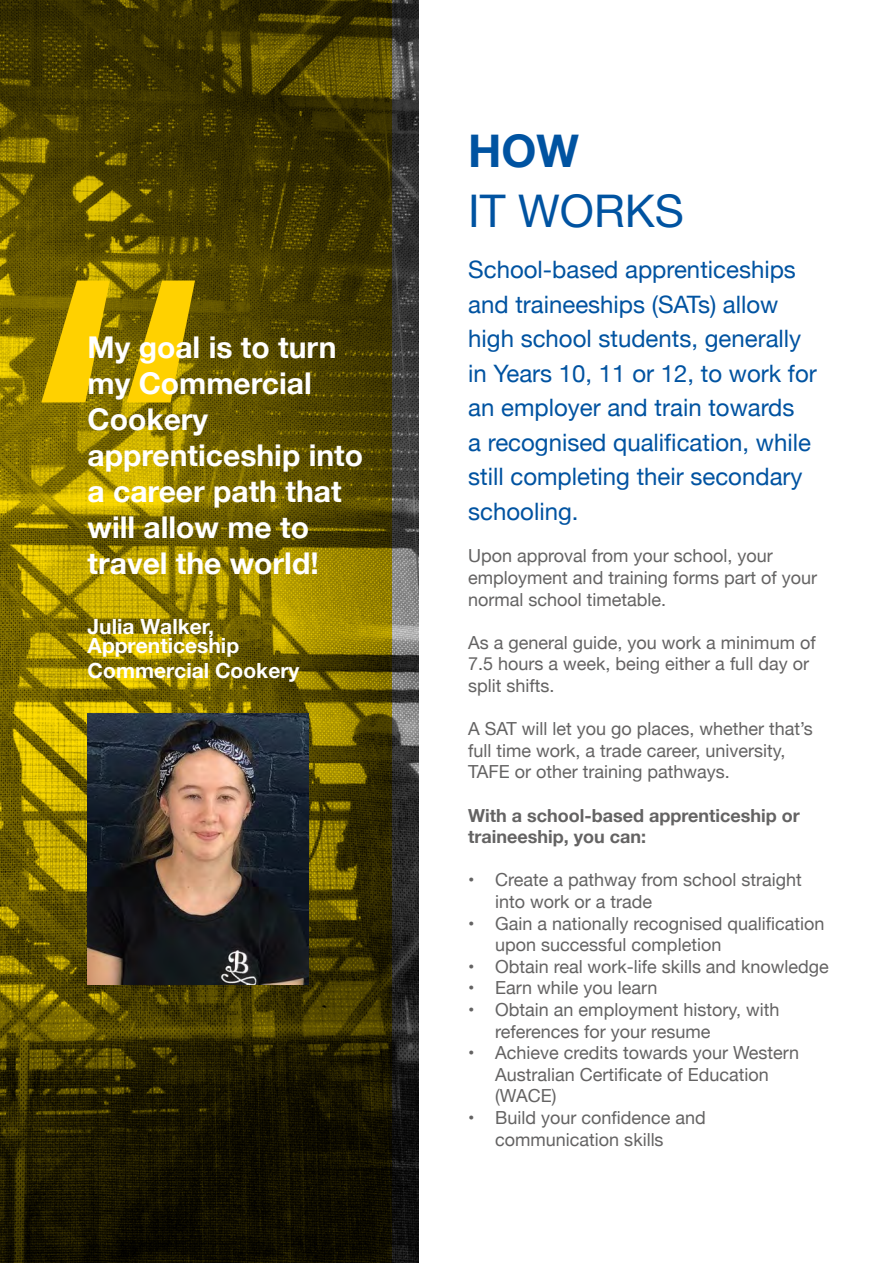
<style>
.page{position:relative;width:893px;height:1263px;background:#fff}
.page>*{position:absolute;margin:0;border:0;box-sizing:border-box;transform-origin:0 0}
.t1{font:45px "Helvetica Neue";color:#0053a1}
.t2{font:700 45px "Helvetica Neue";color:#0053a1}
.t3{font:700 30px/36px "Helvetica Neue";color:#fff}
.t4{font:24px/34.5px "Helvetica Neue";color:#0053a1}
.t5{font:700 21px/24.6px "Helvetica Neue LT Std";color:#fff}
.t6{font:700 21px "Helvetica Neue";color:#fff}
.t7{font:18px/21.6px "Helvetica Neue";color:#646363}
.t8{font:700 18px/21.6px "Helvetica Neue";color:#646363}
</style>
<div class="page">
<img style="left:391px;top:0;width:28px;height:1263px">
<svg style="left:0;top:0;width:391px;height:1263px;background:#584c00"></svg>
<svg style="left:41px;top:280px;width:154px;height:122px;background:#b99a00"></svg>
<img style="left:88px;top:714px;width:221px;height:270px">
<h2 class="t3" style="left:88px;top:330px;width:277px">My goal is to turn my Commercial<br>Cookery apprenticeship into a career path that will allow me to travel the world!</h2>
<p class="t6" style="left:88px;top:610px;width:128px">Julia Walker,</p>
<p class="t5" style="left:88px;top:633px;width:213px">Apprenticeship<br>Commercial Cookery</p>
<h1 class="t2" style="left:468px;top:116px;width:112px">HOW</h1>
<h1 class="t1" style="left:468px;top:179px;width:217px">IT WORKS</h1>
<p class="t4" style="left:468px;top:254px;width:350px">School-based apprenticeships and traineeships (SATs) allow high school students, generally in Years 10, 11 or 12, to work for an employer and train towards<br>a recognised qualification, while still completing their secondary schooling.</p>
<p class="t7" style="left:468px;top:546px;width:350px">Upon approval from your school, your employment and training forms part of your normal school timetable.</p>
<p class="t7" style="left:468px;top:633px;width:349px">As a general guide, you work a minimum of<br>7.5 hours a week, being either a full day or split shifts.</p>
<p class="t7" style="left:468px;top:719px;width:346px">A SAT will let you go places, whether that’s full time work, a trade career, university,<br>TAFE or other training pathways.</p>
<p class="t8" style="left:468px;top:805px;width:333px">With a school-based apprenticeship or traineeship, you can:</p>
<p class="t7" style="left:495px;top:870px;width:308px;text-indent:-27px">• Create a pathway from school straight into work or a trade</p>
<p class="t7" style="left:495px;top:913px;width:331px;text-indent:-27px">• Gain a nationally recognised qualification upon successful completion</p>
<p class="t7" style="left:468px;top:957px;width:362px">• Obtain real work-life skills and knowledge</p>
<p class="t7" style="left:468px;top:978px;width:191px">• Earn while you learn</p>
<p class="t7" style="left:495px;top:1000px;width:286px;text-indent:-27px">• Obtain an employment history, with references for your resume</p>
<p class="t7" style="left:495px;top:1043px;width:305px;text-indent:-27px">• Achieve credits towards your Western<br>Australian Certificate of Education (WACE)</p>
<p class="t7" style="left:495px;top:1108px;width:212px;text-indent:-27px">• Build your confidence and communication skills</p>
</div>
